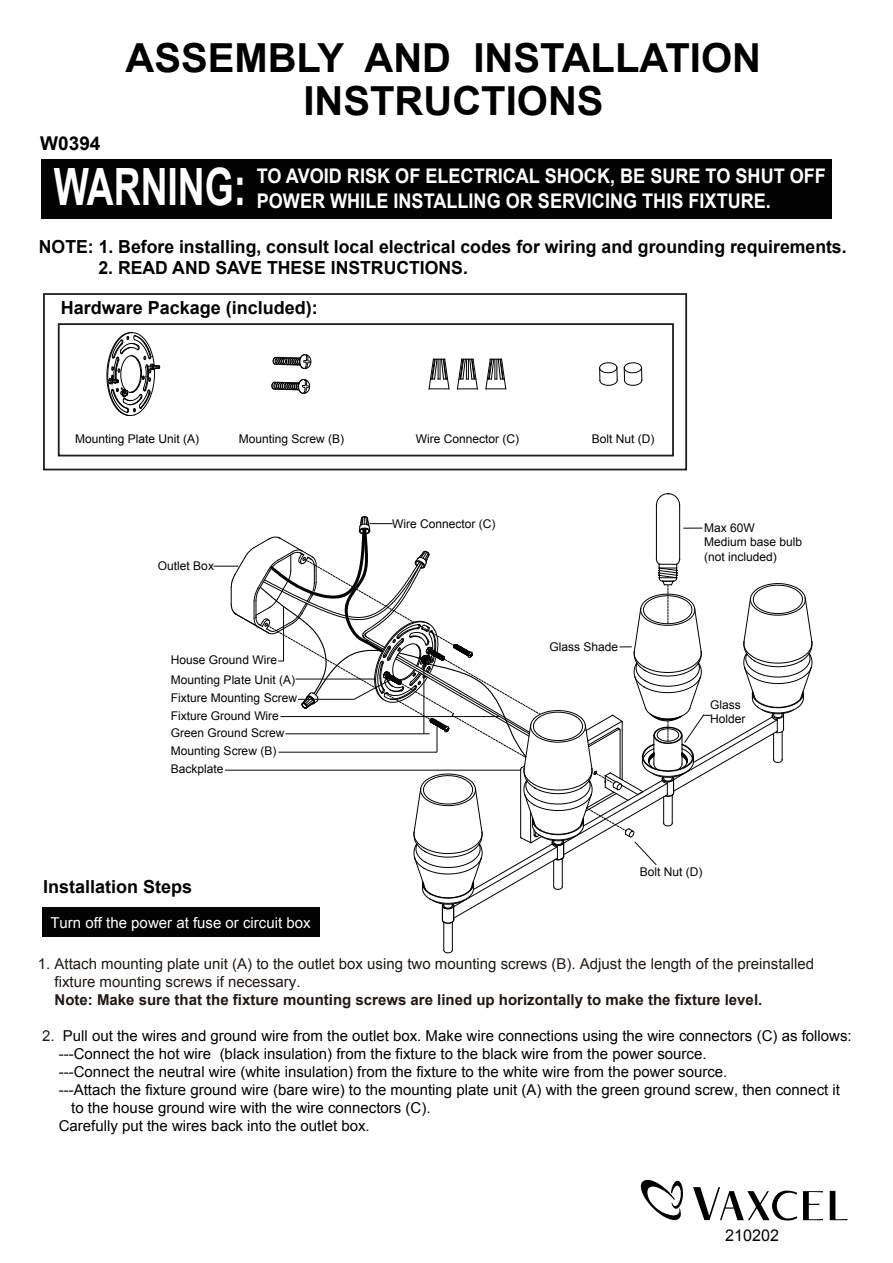
<style>
.page{position:relative;width:893px;height:1263px;background:#fff}
.page>*{position:absolute;margin:0;border:0;box-sizing:border-box;transform-origin:0 0}
.t1{font:700 51.45px "Arial";color:#fff;scale:.72 1}
.t2{font:700 40.05px/42.6px "Arial";color:#000;text-align:center}
.t3{font:700 20.4px "Arial";color:#fff;scale:.9 1}
.t4{font:700 20.1px/24.2px "Arial";color:#fff;scale:.9 1}
.t5{font:700 19.05px "Arial";color:#000}
.t6{font:700 18px/39.3px "Arial";color:#030303}
.t7{font:16.2px "Arial";color:#000}
.t8{font:15px "Arial";color:#000}
.t9{font:15px/18px "Arial";color:#211814}
.t10{font:700 15px "Arial";color:#211814}
.t11{font:15px "Arial";color:#fff}
.t12{font:12px/14.4px "Arial";color:#030303}
.t13{font:12px "Arial";color:#000}
.s1{color:#211814}
</style>
<div class="page">
<div style="left:43px;top:293px;width:644px;height:177px;border:2px solid #211e20"></div>
<div style="left:58px;top:323px;width:616px;height:133px;border:2px solid #211e20"></div>
<svg style="left:273px;top:354px;width:38px;height:15px"></svg>
<svg style="left:271px;top:379px;width:39px;height:15px"></svg>
<svg style="left:485px;top:359px;width:21px;height:31px"></svg>
<svg style="left:457px;top:359px;width:21px;height:31px"></svg>
<svg style="left:429px;top:359px;width:20px;height:31px"></svg>
<svg style="left:107px;top:332px;width:53px;height:84px"></svg>
<svg style="left:599px;top:362px;width:19px;height:24px"></svg>
<svg style="left:624px;top:362px;width:18px;height:24px"></svg>
<div style="left:42px;top:907px;width:277px;height:30px;background:#030303"></div>
<div style="left:41px;top:160px;width:790px;height:59px;background:#030303"></div>
<hr style="left:679px;top:505px;width:1px;height:55px;background:#000">
<svg style="left:656px;top:493px;width:24px;height:13px"></svg>
<hr style="left:656px;top:505px;width:1px;height:55px;background:#000">
<svg style="left:214px;top:516px;width:598px;height:437px"></svg>
<svg style="left:830px;top:1191px;width:17px;height:29px"></svg>
<svg style="left:693px;top:1187px;width:104px;height:34px"></svg>
<svg style="left:803px;top:1191px;width:20px;height:29px"></svg>
<svg style="left:641px;top:1180px;width:42px;height:40px"></svg>
<p class="t5" style="left:40px;top:131px;width:62px">W0394</p>
<h2 class="t2" style="left:125px;top:38px;width:637px">ASSEMBLY AND INSTALLATION<br>INSTRUCTIONS</h2>
<h3 class="t3" style="left:250px;top:162px;width:646px">TO AVOID RISK OF ELECTRICAL SHOCK, BE SURE TO SHUT OFF</h3>
<h1 class="t1" style="left:54px;top:153px;width:269px">WARNING:</h1>
<h3 class="t4" style="left:257px;top:165px;width:634px">TO AVOID RISK OF ELECTRICAL SHOCK, BE SURE TO SHUT OFF<br>POWER WHILE INSTALLING OR SERVICING THIS FIXTURE.</h3>
<h3 class="t3" style="left:250px;top:184px;width:602px">POWER BEFORE INSTALLING OR SERVICING THIS FIXTURE.</h3>
<p class="t6" style="left:39px;top:228px;width:809px">NOTE: 1. Before installing, consult local electrical codes for wiring and grounding requirements.</p>
<p class="t6" style="left:61px;top:249px;width:409px;text-indent:38px">2. READ AND SAVE THESE INSTRUCTIONS.<br>Hardware Package (included):</p>
<p class="t13" style="left:75px;top:431px;width:126px">Mounting Plate Unit (A)</p>
<p class="t13" style="left:239px;top:431px;width:107px">Mounting Screw (B)</p>
<p class="t13" style="left:416px;top:431px;width:105px">Wire Connector (C)</p>
<p class="t13" style="left:592px;top:431px;width:64px">Bolt Nut (D)</p>
<p class="t12" style="left:158px;top:558px;width:58px">Outlet Box</p>
<p class="t12" style="left:171px;top:650px;width:126px;line-height:20.1px">House Ground Wire<br>Mounting Plate Unit (A)</p>
<p class="t12" style="left:171px;top:691px;width:128px">Fixture Mounting Screw</p>
<p class="t12" style="left:171px;top:708px;width:110px">Fixture Ground Wire</p>
<p class="t12" style="left:171px;top:723px;width:115px;line-height:18.3px">Green Ground Screw<br>Mounting Screw (B)</p>
<p class="t12" style="left:171px;top:762px;width:54px">Backplate</p>
<p class="t12" style="left:392px;top:517px;width:105px">Wire Connector (C)</p>
<p class="t12" style="left:549px;top:640px;width:70px">Glass Shade</p>
<p class="t12" style="left:704px;top:521px;width:100px">Max 60W<br>Medium base bulb (not included)</p>
<p class="t12" style="left:710px;top:698px;width:37px">Glass<br>Holder</p>
<p class="t6" style="left:43px;top:867px;width:151px">Installation Steps</p>
<p class="t11" style="left:50px;top:913px;width:262px">Turn off the power at fuse or circuit box</p>
<p class="t12" style="left:640px;top:864px;width:64px">Bolt Nut (D)</p>
<p class="t9" style="left:55px;top:955px;width:761px;text-indent:-17px">1. Attach mounting plate unit (A) to the outlet box using two mounting screws (B). Adjust the length of the preinstalled fixture mounting screws if necessary.</p>
<p class="t10" style="left:55px;top:990px;width:709px">Note: Make sure that the fixture mounting screws are lined up horizontally to make the fixture level.</p>
<p class="t8" style="left:42px;top:1026px;width:811px"><span class="s1">2.</span> Pull out the wires and ground wire from the outlet box. Make wire connections using the wire connectors (C) as follows:</p>
<p class="t8" style="left:59px;top:1044px;width:649px">---Connect the hot wire (black insulation) from the fixture to the black wire from the power source.</p>
<p class="t8" style="left:59px;top:1062px;width:670px">---Connect the neutral wire (white insulation) from the fixture to the white wire from the power source.</p>
<p class="t8" style="left:59px;top:1080px;width:783px">---Attach the fixture ground wire (bare wire) to the mounting plate unit (A) with the green ground screw, then connect it</p>
<p class="t8" style="left:71px;top:1098px;width:361px">to the house ground wire with the wire connectors (C).</p>
<p class="t8" style="left:59px;top:1116px;width:312px">Carefully put the wires back into the outlet box.</p>
<p class="t7" style="left:725px;top:1225px;width:55px">210202</p>
</div>
